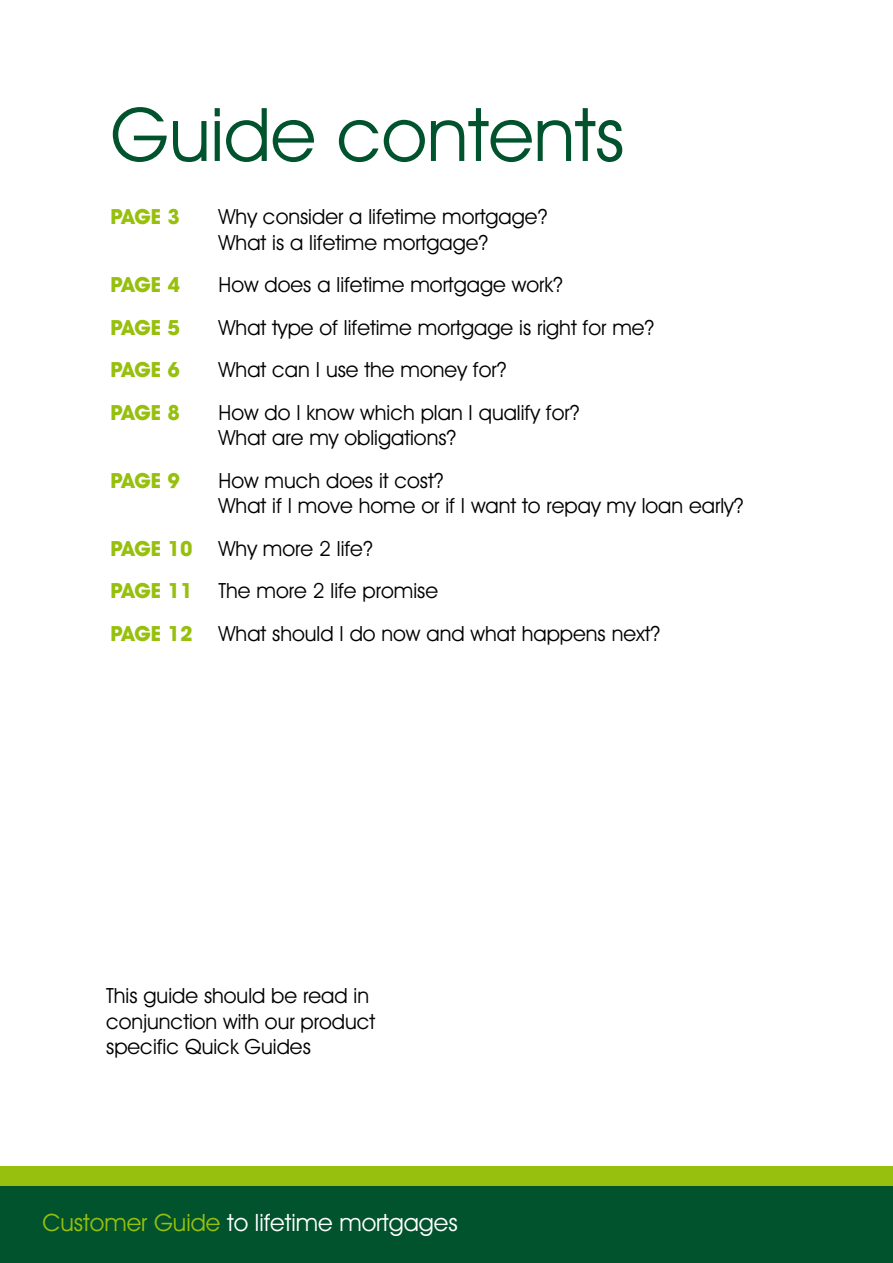
<style>
.page{position:relative;width:893px;height:1263px;background:#fff}
.page>*{position:absolute;margin:0;border:0;box-sizing:border-box;transform-origin:0 0}
.t1{font:74.25px "Avant Garde IT Cby BT";color:#00532d}
.t2{font:24px "Avant Garde IT Cby BT";color:#fff}
.t3{font:21px/25.5px "Avant Garde IT Cby BT";color:#000}
.t4{font:700 21px "Avant Garde IT Cby BT";color:#97bf0d}
.s1{font-weight:700;color:#97bf0d}
.s2{color:#97bf0d}
</style>
<div class="page">
<div style="left:0;top:1166px;width:893px;height:97px;background:#97bf0d"></div>
<div style="left:0;top:1186px;width:893px;height:77px;background:#00532d"></div>
<h1 class="t1" style="left:111px;top:89px;width:515px">Guide contents</h1>
<p class="t4" style="left:111px;top:204px;width:71px">PAGE 3</p>
<p class="t3" style="left:219px;top:204px;width:330px">Why consider a lifetime mortgage?<br>What is a lifetime mortgage?</p>
<p class="t4" style="left:111px;top:272px;width:71px">PAGE 4</p>
<p class="t3" style="left:219px;top:272px;width:346px">How does a lifetime mortgage work?</p>
<p class="t4" style="left:111px;top:315px;width:71px">PAGE 5</p>
<p class="t3" style="left:219px;top:315px;width:437px">What type of lifetime mortgage is right for me?</p>
<p class="t4" style="left:111px;top:357px;width:71px">PAGE 6</p>
<p class="t3" style="left:219px;top:357px;width:289px">What can I use the money for?</p>
<p class="t4" style="left:111px;top:400px;width:71px">PAGE 8</p>
<p class="t3" style="left:219px;top:400px;width:362px">How do I know which plan I qualify for?<br>What are my obligations?</p>
<p class="t4" style="left:111px;top:468px;width:71px">PAGE 9</p>
<p class="t3" style="left:219px;top:468px;width:526px">How much does it cost?<br>What if I move home or if I want to repay my loan early?</p>
<p class="t3" style="left:111px;top:527px;width:551px;line-height:42.5px"><span class="s1">PAGE 10</span> Why more 2 life?<br><span class="s1">PAGE 11</span> The more 2 life promise<br><span class="s1">PAGE 12</span> What should I do now and what happens next?</p>
<p class="t3" style="left:106px;top:983px;width:271px">This guide should be read in conjunction with our product specific Quick Guides</p>
<p class="t2" style="left:43px;top:1208px;width:417px"><span class="s2">Customer Guide</span> to lifetime mortgages</p>
</div>
